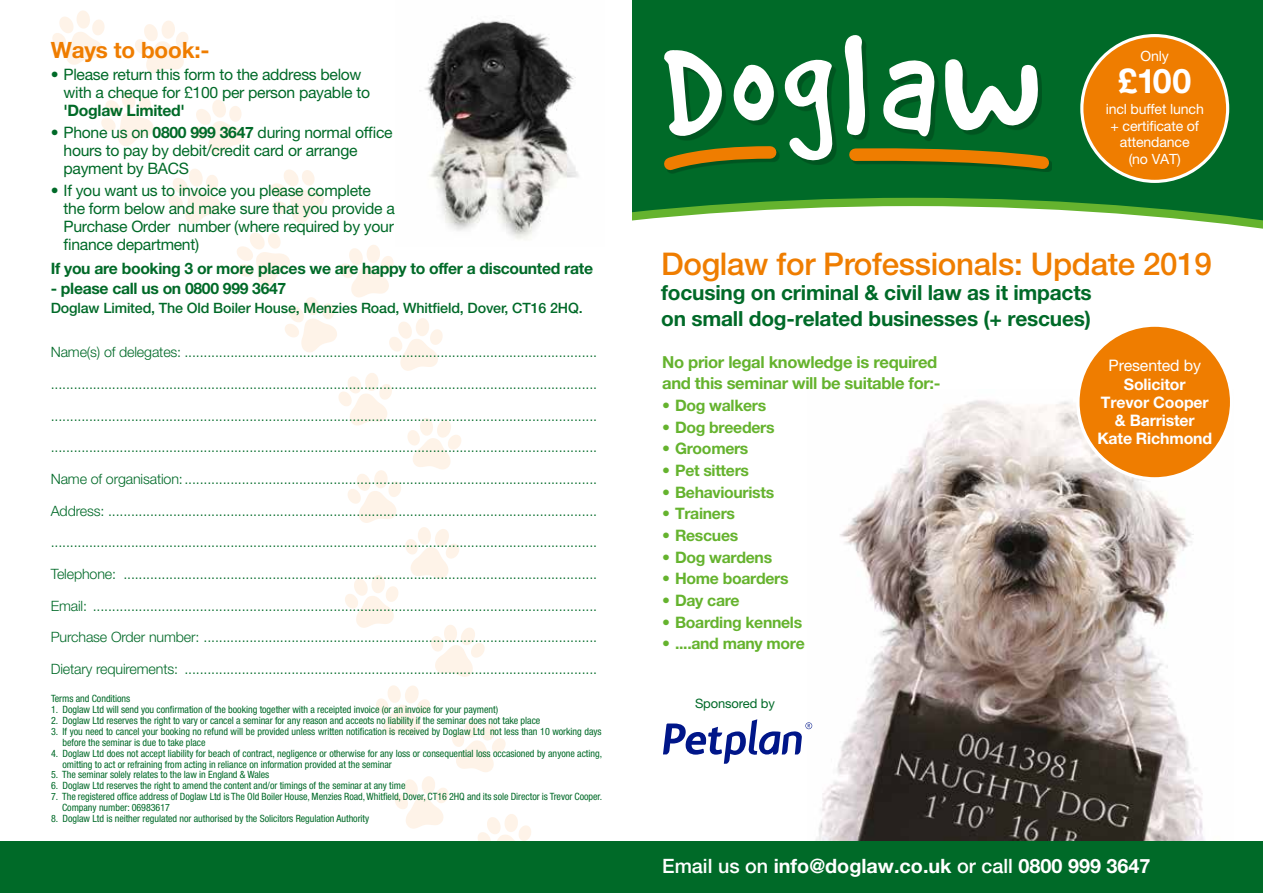
<style>
.page{position:relative;width:1263px;height:893px;background:#006a28}
.page>*{position:absolute;margin:0;border:0;box-sizing:border-box;transform-origin:0 0}
.t1{font:156.3px "Good Dog";color:#fff}
.t2{font:700 33.9px "Helvetica Neue LT Pro";color:#fff}
.t3{font:500 31.35px "Helvetica Neue LT Pro";letter-spacing:-.01em;color:#ef7d00}
.t4{font:700 22.5px "Helvetica Neue LT Pro";letter-spacing:-.01em;color:#ef7d00}
.t5{font:700 20.85px/25.3px "Helvetica Neue LT Pro";letter-spacing:-.01em;color:#006a28}
.t6{font:700 19.8px "Helvetica Neue LT Pro";color:#fff}
.t7{font:700 16.65px/21px "Helvetica Neue LT Pro";letter-spacing:-.02em;color:#65b32e}
.t8{font:700 15.9px "Helvetica Neue LT Pro";letter-spacing:-.02em;color:#65b32e}
.t9{font:700 15.9px/18.1px "Helvetica Neue LT Pro";letter-spacing:-.01em;color:#fff;text-align:center}
.t10{font:15.9px "Helvetica Neue LT Pro";letter-spacing:-.01em;color:#fff}
.t11{font:15.75px/18px "Helvetica Neue LT Pro";letter-spacing:-.02em;color:#006a28}
.t12{font:700 15.75px "Helvetica Neue LT Pro";letter-spacing:-.02em;color:#006a28}
.t13{font:300 14.25px "Helvetica Neue LT Pro";letter-spacing:-.01em;color:#006a28}
.t14{font:500 14.25px "Helvetica Neue LT Pro";letter-spacing:-.01em;color:#006a28}
.t15{font:14.1px/17px "Helvetica Neue LT Pro";letter-spacing:-.01em;color:#fff;text-align:center}
.t16{font:12.9px "Helvetica Neue LT Pro";letter-spacing:-.01em;color:#006a28}
.t17{font:condensed 10.05px/10.9px "Helvetica Neue LT Pro";letter-spacing:-.005em;color:#006a28}
.s1{font-weight:700}
.s2{font-weight:500}
</style>
<div class="page">
<div style="left:631px;top:206px;width:632px;height:635px;background:#fff"></div>
<div style="left:668px;top:39px;width:374px;height:126px;background:#000;opacity:.2"></div>
<svg style="left:664px;top:140px;width:119px;height:34px"></svg>
<svg style="left:843px;top:142px;width:209px;height:30px"></svg>
<div style="left:0;top:0;width:631px;height:842px;background:#fff"></div>
<svg style="left:271px;top:169px;width:53px;height:54px"></svg>
<svg style="left:192px;top:100px;width:52px;height:55px"></svg>
<svg style="left:135px;top:21px;width:54px;height:52px"></svg>
<svg style="left:237px;top:232px;width:248px;height:445px"></svg>
<svg style="left:168px;top:169px;width:53px;height:55px"></svg>
<svg style="left:101px;top:91px;width:53px;height:55px"></svg>
<svg style="left:376px;top:685px;width:155px;height:157px"></svg>
<svg style="left:52px;top:10px;width:53px;height:55px"></svg>
<img style="left:807px;top:389px;width:426px;height:452px">
<div style="left:1082px;top:36px;width:146px;height:145px;background:#ef7d00;border-radius:50%"></div>
<div style="left:1080px;top:34px;width:149px;height:149px;border:3px solid #fff;border-radius:50%"></div>
<img style="left:395px;top:20px;width:184px;height:226px">
<div style="left:1078px;top:325px;width:153px;height:154px;background:#ef7d00;border-radius:50%"></div>
<div style="left:1076px;top:323px;width:157px;height:157px;border:3px solid #fff;border-radius:50%"></div>
<svg style="left:663px;top:719px;width:149px;height:45px;background:#b6bcdd"></svg>
<h3 class="t4" style="left:51px;top:36px;width:160px">Ways to book:-</h3>
<p class="t11" style="left:64px;top:65px;width:308px;text-indent:-13px">• Please return this form to the address below with a cheque for £100 per person payable to</p>
<p class="t12" style="left:64px;top:100px;width:123px">'Doglaw Limited'</p>
<p class="t11" style="left:64px;top:123px;width:330px;text-indent:-13px">• Phone us on <span class="s1">0800 999 3647</span> during normal office hours to pay by debit/credit card or arrange payment by BACS</p>
<p class="t11" style="left:64px;top:181px;width:333px;text-indent:-13px">• If you want us to invoice you please complete the form below and make sure that you provide a Purchase Order number (where required by your finance department)</p>
<p class="t12" style="left:51px;top:259px;width:544px">If you are booking 3 or more places we are happy to offer a discounted rate</p>
<p class="t12" style="left:51px;top:278px;width:237px">- please call us on 0800 999 3647</p>
<p class="t14" style="left:51px;top:299px;width:533px">Doglaw Limited, The Old Boiler House, Menzies Road, Whitfield, Dover, CT16 2HQ.</p>
<p class="t13" style="left:51px;top:344px;width:548px">Name(s) of delegates: ............................................................................................................</p>
<p class="t13" style="left:51px;top:375px;width:548px">...............................................................................................................................................</p>
<p class="t13" style="left:51px;top:407px;width:548px">...............................................................................................................................................</p>
<p class="t13" style="left:51px;top:439px;width:548px">...............................................................................................................................................</p>
<p class="t13" style="left:51px;top:470px;width:548px">Name of organisation:............................................................................................................</p>
<p class="t13" style="left:51px;top:502px;width:548px">Address: ................................................................................................................................</p>
<p class="t13" style="left:51px;top:534px;width:548px">...............................................................................................................................................</p>
<p class="t13" style="left:51px;top:565px;width:548px">Telephone: ............................................................................................................................</p>
<p class="t13" style="left:51px;top:597px;width:548px">Email: ....................................................................................................................................</p>
<p class="t13" style="left:51px;top:629px;width:548px">Purchase Order number: .......................................................................................................</p>
<p class="t13" style="left:51px;top:660px;width:548px">Dietary requirements: ............................................................................................................</p>
<p class="t17" style="left:51px;top:693px;width:81px">Terms and Conditions</p>
<p class="t17" style="left:51px;top:704px;width:449px">1. Doglaw Ltd will send you confirmation of the booking together with a receipted invoice (or an invoice for your payment)</p>
<p class="t17" style="left:51px;top:715px;width:491px">2. Doglaw Ltd reserves the right to vary or cancel a seminar for any reason and acceots no liability if the seminar does not take place</p>
<p class="t17" style="left:63px;top:726px;width:541px;text-indent:-11px">3. If you need to cancel your booking no refund will be provided unless written notification is received by Doglaw Ltd not less than 10 working days before the seminar is due to take place</p>
<p class="t17" style="left:63px;top:747px;width:541px;text-indent:-11px">4. Doglaw Ltd does not accept liability for beach of contract, negligence or otherwise for any loss or consequential loss occasioned by anyone acting, omitting to act or refraining from acting in reliance on information provided at the seminar</p>
<p class="t17" style="left:51px;top:769px;width:220px">5. The seminar solely relates to the law in England &amp; Wales</p>
<p class="t17" style="left:51px;top:780px;width:356px">6. Doglaw Ltd reserves the right to amend the content and/or timings of the seminar at any time</p>
<p class="t17" style="left:62px;top:791px;width:541px;text-indent:-11px">7. The registered office address of Doglaw Ltd is The Old Boiler House, Menzies Road, Whitfield, Dover, CT16 2HQ and its sole Director is Trevor Cooper.<br>Company number: 06983617</p>
<p class="t17" style="left:51px;top:813px;width:320px">8. Doglaw Ltd is neither regulated nor authorised by the Solicitors Regulation Authority</p>
<h1 class="t1" style="left:658px;top:14px;width:377px;rotate:-3deg">Doglaw</h1>
<p class="t15" style="left:1140px;top:47px;width:30px">Only</p>
<h2 class="t2" style="left:1118px;top:60px;width:74px">£100</h2>
<p class="t15" style="left:1106px;top:100px;width:100px">incl buffet lunch + certificate of attendance<br>(no VAT)</p>
<h3 class="t3" style="left:661px;top:245px;width:552px">Doglaw for Professionals: Update 2019</h3>
<h3 class="t5" style="left:661px;top:280px;width:432px">focusing on criminal &amp; civil law as it impacts on small dog-related businesses (+ rescues)</h3>
<p class="t7" style="left:662px;top:351px;width:280px">No prior legal knowledge is required and this seminar will be suitable for:-</p>
<p class="t8" style="left:662px;top:395px;width:106px">• Dog walkers</p>
<p class="t8" style="left:662px;top:417px;width:114px">• Dog breeders</p>
<p class="t8" style="left:662px;top:439px;width:88px">• Groomers</p>
<p class="t8" style="left:662px;top:460px;width:88px">• Pet sitters</p>
<p class="t8" style="left:662px;top:482px;width:113px">• Behaviourists</p>
<p class="t8" style="left:662px;top:504px;width:74px">• Trainers</p>
<p class="t8" style="left:662px;top:525px;width:77px">• Rescues</p>
<p class="t8" style="left:662px;top:547px;width:111px">• Dog wardens</p>
<p class="t8" style="left:662px;top:569px;width:128px">• Home boarders</p>
<p class="t8" style="left:662px;top:590px;width:79px">• Day care</p>
<p class="t8" style="left:662px;top:612px;width:141px">• Boarding kennels</p>
<p class="t8" style="left:662px;top:634px;width:144px">• ....and many more</p>
<p class="t16" style="left:695px;top:696px;width:81px">Sponsored by</p>
<p class="t10" style="left:1108px;top:356px;width:94px">Presented by</p>
<p class="t9" style="left:1097px;top:374px;width:116px">Solicitor<br>Trevor Cooper &amp; Barrister<br>Kate Richmond</p>
<h3 class="t6" style="left:662px;top:854px;width:490px"><span class="s2">Email us on</span> info@doglaw.co.uk <span class="s2">or call</span> 0800 999 3647</h3>
</div>
